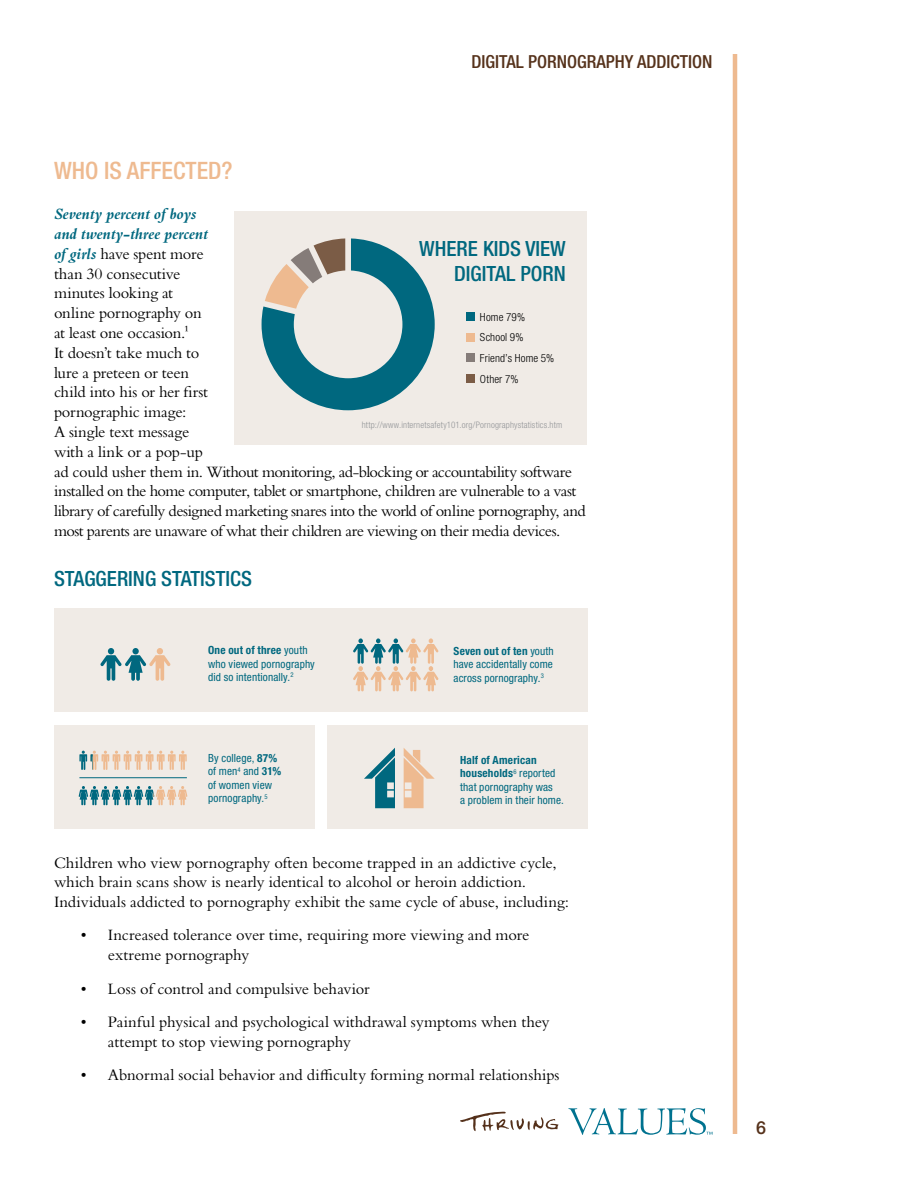
<style>
.page{position:relative;width:918px;height:1188px;background:#fff}
.page>*{position:absolute;margin:0;border:0;box-sizing:border-box;transform-origin:0 0}
.t1{font:500 condensed 24px "Helvetica Neue LT Std";color:#eeba90}
.t2{font:500 condensed 21px/25.2px "Helvetica Neue LT Std";color:#00687f;text-align:right}
.t3{font:500 condensed 18px "Helvetica Neue LT Std";color:#56321b}
.t4{font:500 18px "Helvetica Neue LT Std";color:#56321b}
.t5{font:16.5px/19.8px "Bembo Std";letter-spacing:-.01em;color:#000}
.t6{font:condensed 11.25px/13.5px "Helvetica Neue LT Std";letter-spacing:.01em;color:#00687f}
.t7{font:300 condensed 11.1px/20.7px "Helvetica Neue LT Std";letter-spacing:.01em;color:#000}
.t8{font:300 condensed 9px "Helvetica Neue LT Std";letter-spacing:.02em;color:#939598}
.s1{font-weight:700;font-style:italic;color:#00687f}
.s2{font-weight:700}
</style>
<div class="page">
<hr style="left:733px;top:54px;width:4px;height:1080px;background:#eeba90">
<svg style="left:460px;top:1112px;width:99px;height:19px"></svg>
<svg style="left:568px;top:1108px;width:144px;height:27px"></svg>
<div style="left:234px;top:212px;width:352px;height:233px;background:#f0ebe6"></div>
<div style="left:466px;top:312px;width:9px;height:9px;background:#00687f"></div>
<div style="left:466px;top:333px;width:9px;height:8px;background:#eeba90"></div>
<div style="left:466px;top:354px;width:9px;height:8px;background:#857c79"></div>
<div style="left:466px;top:375px;width:9px;height:8px;background:#7b5c46"></div>
<div style="left:54px;top:609px;width:260px;height:103px;background:#f0ebe6"></div>
<div style="left:54px;top:726px;width:260px;height:103px;background:#f0ebe6"></div>
<div style="left:312px;top:609px;width:276px;height:103px;background:#f0ebe6"></div>
<div style="left:328px;top:726px;width:260px;height:103px;background:#f0ebe6"></div>
<svg style="left:364px;top:748px;width:31px;height:60px"></svg>
<svg style="left:404px;top:748px;width:31px;height:60px"></svg>
<hr style="left:79px;top:777px;width:108px;height:1px;background:#00687f">
<svg style="left:79px;top:751px;width:108px;height:19px"></svg>
<svg style="left:79px;top:786px;width:108px;height:19px"></svg>
<svg style="left:262px;top:238px;width:173px;height:172px"></svg>
<svg style="left:100px;top:648px;width:70px;height:33px"></svg>
<svg style="left:353px;top:638px;width:85px;height:53px"></svg>
<p class="t3" style="left:471px;top:51px;width:243px">DIGITAL PORNOGRAPHY ADDICTION</p>
<h1 class="t1" style="left:54px;top:156px;width:180px">WHO IS AFFECTED?</h1>
<p class="t5" style="left:54px;top:204px;width:533px"><span class="s1">Seventy percent of boys<br>and twenty-three percent<br>of girls</span> have spent more<br>than 30 consecutive<br>minutes looking at<br>online pornography on<br>at least one occasion.1<br>It doesn’t take much to<br>lure a preteen or teen<br>child into his or her first<br>pornographic image:<br>A single text message<br>with a link or a pop-up<br>ad could usher them in. Without monitoring, ad-blocking or accountability software installed on the home computer, tablet or smartphone, children are vulnerable to a vast library of carefully designed marketing snares into the world of online pornography, and most parents are unaware of what their children are viewing on their media devices.</p>
<p class="t2" style="left:419px;top:235px;width:148px">WHERE KIDS VIEW<br>DIGITAL PORN</p>
<p class="t7" style="left:480px;top:306px;width:76px">Home 79%<br>School 9%<br>Friend’s Home 5%<br>Other 7%</p>
<p class="t8" style="left:362px;top:419px;width:202px">http://www.internetsafety101.org/Pornographystatistics.htm</p>
<p class="t2" style="left:54px;top:566px;width:200px">STAGGERING STATISTICS</p>
<p class="t6" style="left:208px;top:643px;width:108px"><span class="s2">One out of three</span> youth who viewed pornography did so intentionally.<sup>2</sup></p>
<p class="t6" style="left:454px;top:644px;width:102px;text-align:justify"><span class="s2">Seven out of ten</span> youth have accidentally come across pornography.<sup>3</sup></p>
<p class="t6" style="left:208px;top:751px;width:75px">By college, <span class="s2">87% </span>of men<sup>4</sup> and <span class="s2">31% </span>of women view pornography.<sup>5</sup></p>
<p class="t6" style="left:460px;top:753px;width:105px"><span class="s2">Half of American households</span><sup>6</sup> reported that pornography was<br>a problem in their home.</p>
<p class="t5" style="left:54px;top:852px;width:517px">Children who view pornography often become trapped in an addictive cycle, which brain scans show is nearly identical to alcohol or heroin addiction.<br>Individuals addicted to pornography exhibit the same cycle of abuse, including:</p>
<p class="t5" style="left:108px;top:925px;width:423px;text-indent:-27px">• Increased tolerance over time, requiring more viewing and more extreme pornography</p>
<p class="t5" style="left:81px;top:978px;width:290px">• Loss of control and compulsive behavior</p>
<p class="t5" style="left:108px;top:1012px;width:443px;text-indent:-27px">• Painful physical and psychological withdrawal symptoms when they attempt to stop viewing pornography</p>
<p class="t5" style="left:81px;top:1065px;width:480px">• Abnormal social behavior and difficulty forming normal relationships</p>
<p class="t4" style="left:756px;top:1117px;width:12px">6</p>
</div>
